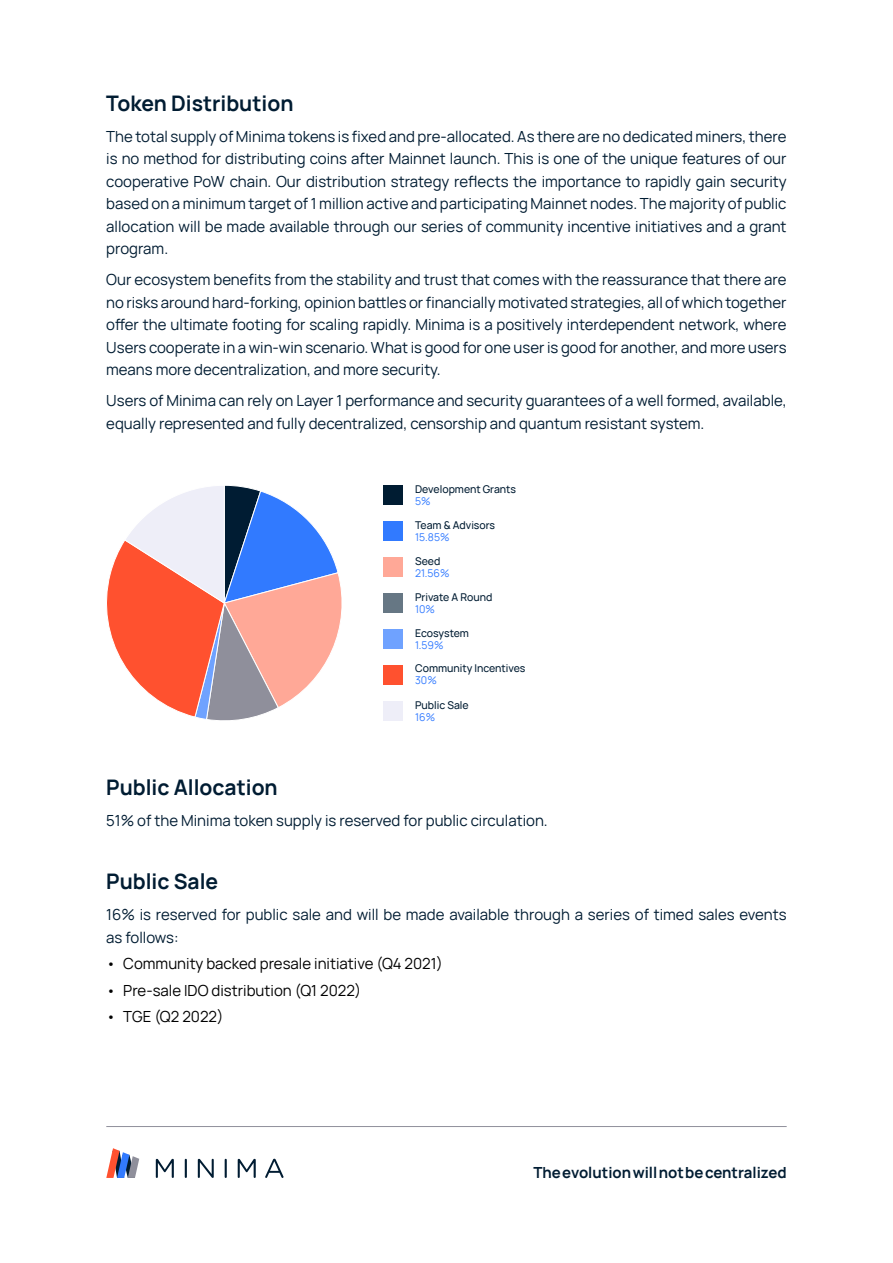
<style>
.page{position:relative;width:893px;height:1263px;background:#fff}
.page>*{position:absolute;margin:0;border:0;box-sizing:border-box;transform-origin:0 0}
.t1{font:700 21px "Manrope";color:#001c32}
.t2{font:15px/22.5px "Manrope";color:#001c32;text-align:justify}
.t3{font:15px "Manrope";color:#000}
.t4{font:700 15px "Manrope";color:#001c32}
.t5{font:500 10.5px "Manrope";color:#001c32}
.t6{font:10.5px "Manrope";color:#317aff}
</style>
<div class="page">
<hr style="left:106px;top:1126px;width:681px;height:1px;background:#8f8f9b">
<svg style="left:156px;top:1159px;width:18px;height:19px"></svg>
<svg style="left:185px;top:1159px;width:2px;height:19px"></svg>
<svg style="left:198px;top:1159px;width:16px;height:19px"></svg>
<svg style="left:225px;top:1159px;width:2px;height:19px"></svg>
<svg style="left:238px;top:1159px;width:18px;height:19px"></svg>
<svg style="left:265px;top:1159px;width:19px;height:19px"></svg>
<svg style="left:106px;top:1148px;width:33px;height:30px"></svg>
<svg style="left:106px;top:485px;width:236px;height:236px"></svg>
<div style="left:383px;top:521px;width:20px;height:20px;background:#317aff"></div>
<div style="left:383px;top:557px;width:20px;height:20px;background:#ffa897"></div>
<div style="left:383px;top:593px;width:20px;height:20px;background:#667784"></div>
<div style="left:383px;top:629px;width:20px;height:20px;background:#6fa2ff"></div>
<div style="left:383px;top:665px;width:20px;height:20px;background:#ff512f"></div>
<div style="left:383px;top:701px;width:20px;height:20px;background:#eeeef8"></div>
<div style="left:383px;top:485px;width:20px;height:20px;background:#001c32"></div>
<h1 class="t1" style="left:106px;top:85px;width:189px">Token Distribution</h1>
<p class="t2" style="left:106px;top:124px;width:682px">The total supply of Minima tokens is fixed and pre-allocated. As there are no dedicated miners, there is no method for distributing coins after Mainnet launch. This is one of the unique features of our cooperative PoW chain. Our distribution strategy reflects the importance to rapidly gain security based on a minimum target of 1 million active and participating Mainnet nodes. The majority of public allocation will be made available through our series of community incentive initiatives and a grant program.</p>
<p class="t2" style="left:106px;top:268px;width:682px">Our ecosystem benefits from the stability and trust that comes with the reassurance that there are no risks around hard-forking, opinion battles or financially motivated strategies, all of which together offer the ultimate footing for scaling rapidly. Minima is a positively interdependent network, where Users cooperate in a win-win scenario. What is good for one user is good for another, and more users means more decentralization, and more security.</p>
<p class="t2" style="left:106px;top:389px;width:682px">Users of Minima can rely on Layer 1 performance and security guarantees of a well formed, available, equally represented and fully decentralized, censorship and quantum resistant system.</p>
<p class="t5" style="left:415px;top:481px;width:103px">Development Grants</p>
<p class="t6" style="left:415px;top:493px;width:17px">5%</p>
<p class="t5" style="left:415px;top:516px;width:81px">Team &amp; Advisors</p>
<p class="t6" style="left:415px;top:529px;width:36px">15.85%</p>
<p class="t5" style="left:415px;top:552px;width:27px">Seed</p>
<p class="t6" style="left:415px;top:565px;width:36px">21.56%</p>
<p class="t5" style="left:415px;top:588px;width:79px">Private A Round</p>
<p class="t6" style="left:415px;top:601px;width:21px">10%</p>
<p class="t5" style="left:415px;top:625px;width:55px">Ecosystem</p>
<p class="t6" style="left:415px;top:637px;width:30px">1.59%</p>
<p class="t5" style="left:415px;top:660px;width:112px">Community Incentives</p>
<p class="t6" style="left:415px;top:672px;width:23px">30%</p>
<p class="t5" style="left:415px;top:697px;width:55px">Public Sale</p>
<p class="t6" style="left:415px;top:709px;width:22px">16%</p>
<h1 class="t1" style="left:106px;top:770px;width:173px">Public Allocation</h1>
<p class="t2" style="left:106px;top:809px;width:443px">51% of the Minima token supply is reserved for public circulation.</p>
<h1 class="t1" style="left:106px;top:864px;width:113px">Public Sale</h1>
<p class="t2" style="left:106px;top:902px;width:682px">16% is reserved for public sale and will be made available through a series of timed sales events as follows:</p>
<p class="t3" style="left:106px;top:952px;width:338px">• Community backed presale initiative (Q4 2021)</p>
<p class="t3" style="left:106px;top:979px;width:256px">• Pre-sale IDO distribution (Q1 2022)</p>
<p class="t3" style="left:106px;top:1005px;width:119px">• TGE (Q2 2022)</p>
<p class="t4" style="left:533px;top:1160px;width:255px">The evolution will not be centralized</p>
</div>
